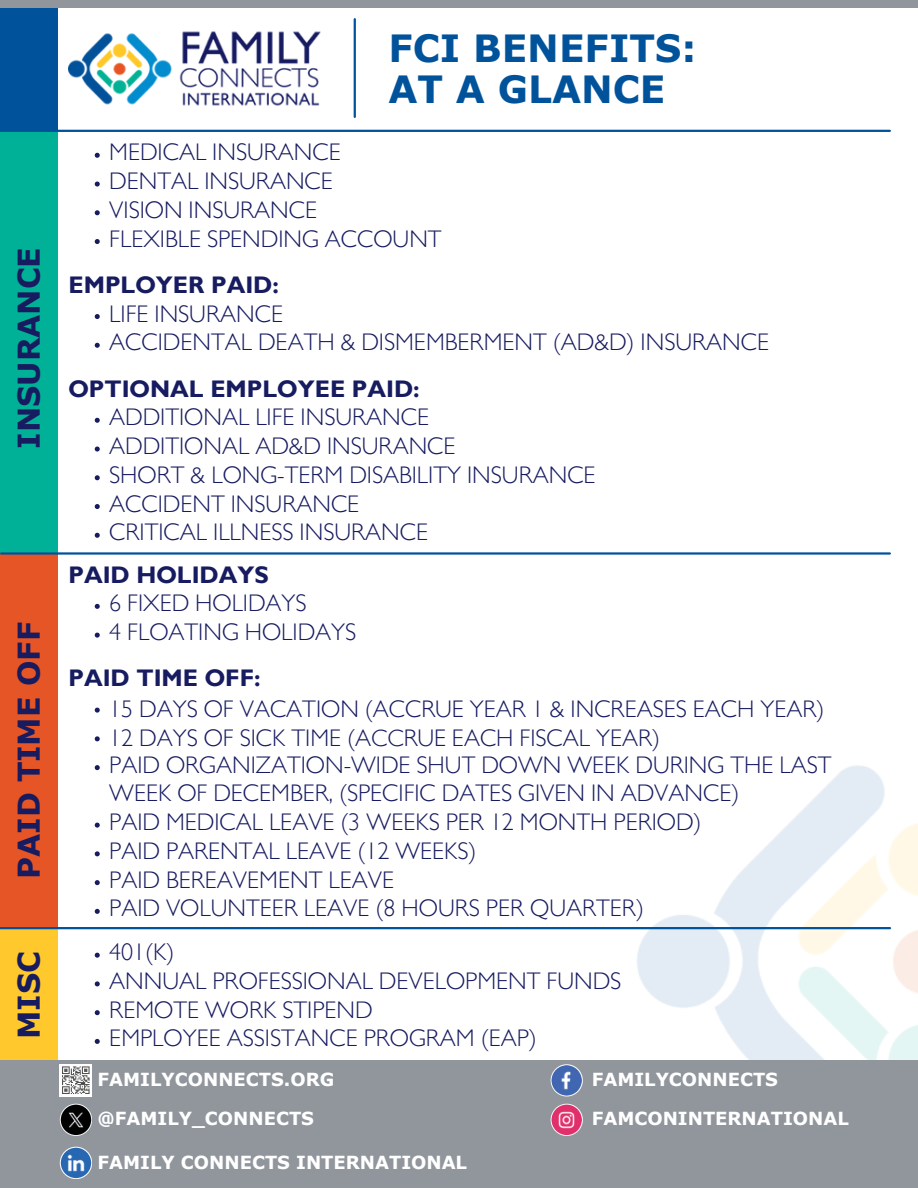
<style>
.page{position:relative;width:918px;height:1188px;background:#fff}
.page>*{position:absolute;margin:0;border:0;box-sizing:border-box;transform-origin:0 0}
.t1{font:700 37.5px/40.5px "Verdana Pro";color:#00539b}
.t2{font:700 30px "Verdana Pro";color:#171b60}
.t3{font:300 24px/28.8px "Gill Sans MT Std";color:#171b60}
.t4{font:700 24px "Gill Sans MT Std";color:#171b60}
.t5{font:700 18px "Verdana Pro";color:#fff}
.s1{font-family:"Gill Sans"}
</style>
<div class="page">
<div style="left:0;top:929px;width:57px;height:132px;background:#ffc82c"></div>
<hr style="left:354px;top:19px;width:2px;height:98px;background:#00539b">
<div style="left:0;top:6px;width:57px;height:124px;background:#00539b"></div>
<div style="left:0;top:130px;width:57px;height:425px;background:#00b197"></div>
<div style="left:0;top:0;width:918px;height:8px;background:#91969d"></div>
<div style="left:0;top:553px;width:58px;height:376px;background:#e65525"></div>
<hr style="left:1px;top:552px;width:889px;height:3px;background:#00539b">
<hr style="left:0;top:130px;width:890px;height:2px;background:#00539b">
<img style="left:69px;top:31px;width:252px;height:75px">
<svg style="left:95px;top:153px;width:5px;height:5px"></svg>
<svg style="left:95px;top:182px;width:5px;height:5px"></svg>
<svg style="left:95px;top:210px;width:5px;height:5px"></svg>
<svg style="left:95px;top:239px;width:5px;height:5px"></svg>
<svg style="left:95px;top:314px;width:5px;height:5px"></svg>
<svg style="left:95px;top:343px;width:5px;height:5px"></svg>
<svg style="left:95px;top:418px;width:5px;height:5px"></svg>
<svg style="left:95px;top:447px;width:5px;height:5px"></svg>
<svg style="left:95px;top:475px;width:5px;height:5px"></svg>
<svg style="left:95px;top:504px;width:5px;height:5px"></svg>
<svg style="left:95px;top:533px;width:5px;height:5px"></svg>
<svg style="left:95px;top:604px;width:5px;height:5px"></svg>
<svg style="left:95px;top:633px;width:5px;height:5px"></svg>
<svg style="left:95px;top:708px;width:5px;height:5px"></svg>
<svg style="left:95px;top:736px;width:5px;height:5px"></svg>
<svg style="left:95px;top:765px;width:5px;height:5px"></svg>
<svg style="left:95px;top:823px;width:5px;height:5px"></svg>
<svg style="left:95px;top:851px;width:5px;height:5px"></svg>
<svg style="left:95px;top:880px;width:5px;height:5px"></svg>
<svg style="left:95px;top:909px;width:5px;height:5px"></svg>
<svg style="left:95px;top:953px;width:5px;height:5px"></svg>
<svg style="left:95px;top:981px;width:5px;height:5px"></svg>
<svg style="left:95px;top:1010px;width:5px;height:5px"></svg>
<svg style="left:95px;top:1039px;width:5px;height:5px"></svg>
<img style="left:605px;top:765px;width:313px;height:295px">
<div style="left:0;top:1060px;width:918px;height:128px;background:#91969d"></div>
<svg style="left:60px;top:1147px;width:32px;height:32px"></svg>
<svg style="left:60px;top:1104px;width:32px;height:32px"></svg>
<svg style="left:551px;top:1104px;width:32px;height:32px"></svg>
<svg style="left:60px;top:1064px;width:32px;height:32px"></svg>
<svg style="left:62px;top:1067px;width:28px;height:27px"></svg>
<svg style="left:551px;top:1064px;width:32px;height:33px"></svg>
<hr style="left:0;top:927px;width:890px;height:2px;background:#00539b">
<h2 class="t2" style="left:10px;top:449px;width:203px;rotate:-90deg">INSURANCE</h2>
<h2 class="t2" style="left:10px;top:879px;width:259px;rotate:-90deg">PAID TIME OFF</h2>
<h1 class="t1" style="left:388px;top:27px;width:310px">FCI BENEFITS:<br>AT A GLANCE</h1>
<p class="t3" style="left:109px;top:142px;width:233px">MEDICAL INSURANCE</p>
<p class="t3" style="left:109px;top:170px;width:225px">DENTAL INSURANCE</p>
<p class="t3" style="left:109px;top:199px;width:209px">VISION INSURANCE</p>
<p class="t3" style="left:109px;top:228px;width:334px">FLEXIBLE SPENDING ACCOUNT</p>
<h3 class="t4" style="left:68px;top:276px;width:212px">EMPLOYER PAID:</h3>
<p class="t3" style="left:109px;top:303px;width:175px">LIFE INSURANCE</p>
<p class="t3" style="left:109px;top:332px;width:661px">ACCIDENTAL DEATH &amp; DISMEMBERMENT (AD&amp;D) INSURANCE</p>
<h3 class="t4" style="left:68px;top:380px;width:353px">OPTIONAL EMPLOYEE PAID:</h3>
<p class="t3" style="left:109px;top:407px;width:321px">ADDITIONAL LIFE INSURANCE</p>
<p class="t3" style="left:109px;top:435px;width:348px">ADDITIONAL AD&amp;D INSURANCE</p>
<p class="t3" style="left:109px;top:464px;width:488px">SHORT &amp; LONG-TERM DISABILITY INSURANCE</p>
<p class="t3" style="left:109px;top:493px;width:252px">ACCIDENT INSURANCE</p>
<p class="t3" style="left:109px;top:522px;width:320px">CRITICAL ILLNESS INSURANCE</p>
<h3 class="t4" style="left:68px;top:566px;width:202px">PAID HOLIDAYS</h3>
<p class="t3" style="left:109px;top:593px;width:199px">6 FIXED HOLIDAYS</p>
<p class="t3" style="left:109px;top:621px;width:248px">4 FLOATING HOLIDAYS</p>
<h3 class="t4" style="left:68px;top:670px;width:194px">PAID TIME OFF:</h3>
<p class="t3" style="left:109px;top:698px;width:717px">15 DAYS OF VACATION (ACC<span class="s1">RUE</span> YEAR 1 &amp; INCREASES EACH YEAR)<br>12 DAYS OF SICK TIME (<span class="s1">ACCRUE</span> EACH FISCAL YEAR)</p>
<p class="t3" style="left:109px;top:754px;width:724px">PAID ORGANIZATION-WIDE SHUT DOWN WEEK DURING THE LAST WEEK OF DECEMBER, (SPECIFIC DATES GIVEN IN ADVANCE)<br>PAID MEDICAL LEAVE (3 WEEKS PER 12 MONTH PERIOD)<br>PAID PARENTAL LEAVE (12 WEEKS)<br>PAID BEREAVEMENT LEAVE<br>PAID VOLUNTEER LEAVE (8 HOURS PER QUARTER)</p>
<p class="t2" style="left:10px;top:1039px;width:89px;rotate:-90deg">MISC</p>
<h2 class="t3" style="left:109px;top:941px;width:67px">401(K)</h2>
<p class="t3" style="left:109px;top:970px;width:513px">ANNUAL PROFESSIONAL DEVELOPMENT FUNDS</p>
<p class="t3" style="left:109px;top:999px;width:265px">REMOTE WORK STIPEND</p>
<p class="t3" style="left:109px;top:1028px;width:429px">EMPLOYEE ASSISTANCE PROGRAM (EAP)</p>
<p class="t5" style="left:98px;top:1068px;width:238px">FAMILYCONNECTS.ORG</p>
<p class="t5" style="left:98px;top:1107px;width:218px">@FAMILY_CONNECTS</p>
<p class="t5" style="left:98px;top:1150px;width:371px">FAMILY CONNECTS INTERNATIONAL</p>
<p class="t5" style="left:592px;top:1068px;width:188px">FAMILYCONNECTS</p>
<p class="t5" style="left:592px;top:1107px;width:259px">FAMCONINTERNATIONAL</p>
</div>
